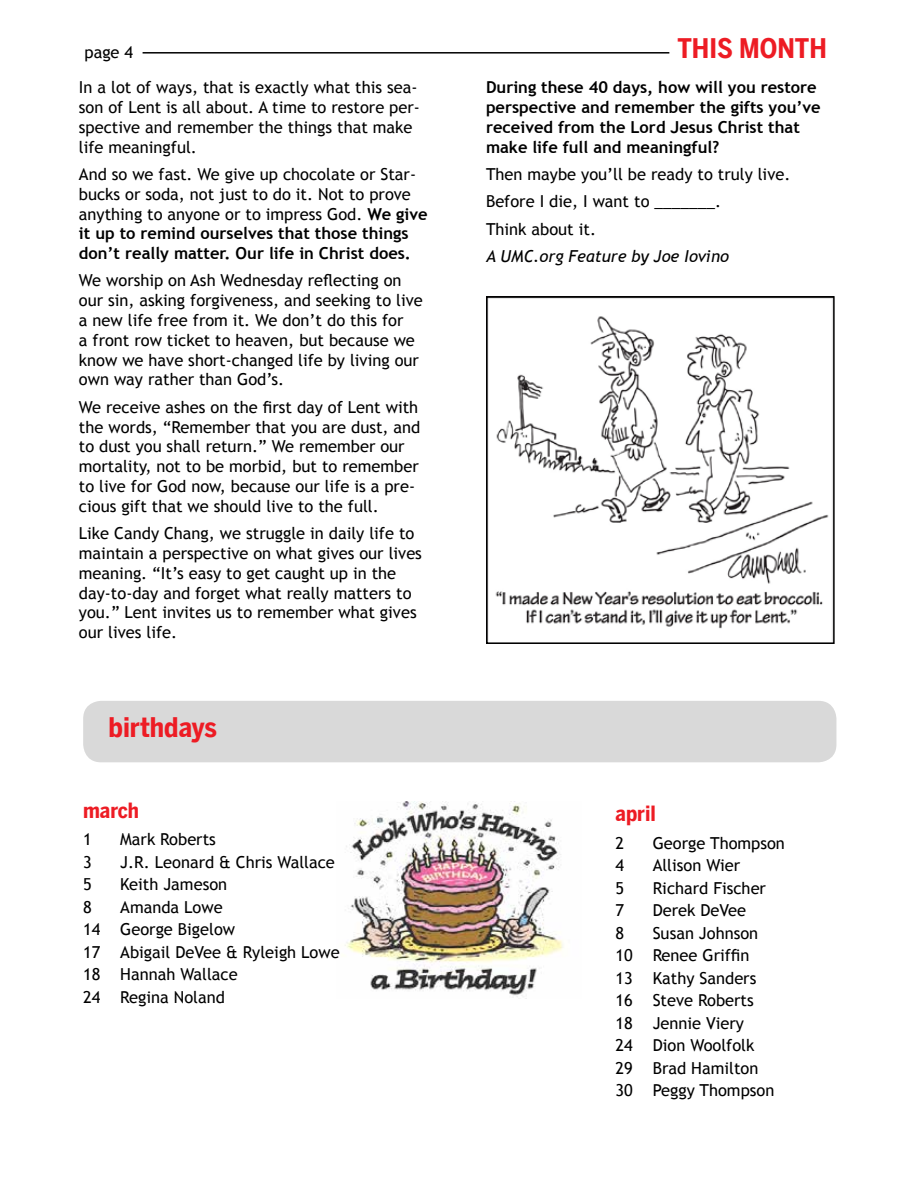
<style>
.page{position:relative;width:918px;height:1188px;background:#fff}
.page>*{position:absolute;margin:0;border:0;box-sizing:border-box;transform-origin:0 0}
.t1{font:700 27px "Benton Sans Cond";color:#ed1c24}
.t2{font:700 21px "Benton Sans Cond";color:#ed1c24}
.t3{font:16.5px/19.8px "Trebuchet MS";color:#000}
.t4{font:700 16.5px/19.8px "Trebuchet MS";color:#000}
.t5{font:italic 16.5px "Trebuchet MS";color:#000}
.s1{font-weight:700}
</style>
<div class="page">
<hr style="left:143px;top:52px;width:526px;height:2px;background:#000">
<img style="left:345px;top:801px;width:218px;height:198px">
<div style="left:83px;top:701px;width:753px;height:61px;background:#d9d9d9;border-radius:18px"></div>
<img style="left:495px;top:316px;width:334px;height:313px">
<div style="left:486px;top:296px;width:349px;height:348px;border:2px solid #000"></div>
<p class="t3" style="left:85px;top:42px;width:50px">page 4</p>
<h1 class="t1" style="left:677px;top:32px;width:151px">THIS MONTH</h1>
<p class="t4" style="left:486px;top:77px;width:336px">During these 40 days, how will you restore perspective and remember the gifts you’ve received from the Lord Jesus Christ that make life full and meaningful?</p>
<p class="t3" style="left:486px;top:161px;width:306px;line-height:27.3px">Then maybe you’ll be ready to truly live.<br>Before I die, I want to _______.<br>Think about it.</p>
<p class="t5" style="left:486px;top:246px;width:244px">A UMC.org Feature by Joe Iovino</p>
<p class="t3" style="left:79px;top:78px;width:343px">In a lot of ways, that is exactly what this sea&shy;son of Lent is all about. A time to restore per&shy;spective and remember the things that make life meaningful.</p>
<p class="t3" style="left:79px;top:164px;width:350px">And so we fast. We give up chocolate or Star&shy;bucks or soda, not just to do it. Not to prove anything to anyone or to impress God. <span class="s1">We give it up to remind ourselves that those things don’t really matter. Our life in Christ does.</span></p>
<p class="t3" style="left:79px;top:271px;width:345px">We worship on Ash Wednesday reflecting on our sin, asking forgiveness, and seeking to live a new life free from it. We don’t do this for<br>a front row ticket to heaven, but because we know we have short-changed life by living our own way rather than God’s.</p>
<p class="t3" style="left:79px;top:397px;width:343px">We receive ashes on the first day of Lent with the words, “Remember that you are dust, and to dust you shall return.” We remember our mortality, not to be morbid, but to remember to live for God now, because our life is a pre&shy;cious gift that we should live to the full.</p>
<p class="t3" style="left:79px;top:524px;width:345px">Like Candy Chang, we struggle in daily life to maintain a perspective on what gives our lives meaning. “It’s easy to get caught up in the day-to-day and forget what really matters to you.” Lent invites us to remember what gives our lives life.</p>
<h1 class="t1" style="left:109px;top:711px;width:110px">birthdays</h1>
<p class="t2" style="left:83px;top:798px;width:57px">march</p>
<p class="t3" style="left:83px;top:830px;width:10px">1</p>
<p class="t3" style="left:120px;top:830px;width:97px">Mark Roberts</p>
<p class="t3" style="left:83px;top:852px;width:10px">3</p>
<p class="t3" style="left:120px;top:852px;width:216px">J.R. Leonard &amp; Chris Wallace</p>
<p class="t3" style="left:83px;top:875px;width:10px">5</p>
<p class="t3" style="left:120px;top:875px;width:108px">Keith Jameson</p>
<p class="t3" style="left:83px;top:897px;width:10px">8</p>
<p class="t3" style="left:83px;top:896px;width:258px;line-height:22.5px;text-indent:37px">Amanda Lowe<br>14 George Bigelow<br>17 Abigail DeVee &amp; Ryleigh Lowe<br>18 Hannah Wallace<br>24 Regina Noland</p>
<p class="t2" style="left:616px;top:801px;width:42px">april</p>
<p class="t3" style="left:616px;top:833px;width:10px">2</p>
<p class="t3" style="left:653px;top:833px;width:134px">George Thompson</p>
<p class="t3" style="left:616px;top:856px;width:10px">4</p>
<p class="t3" style="left:653px;top:856px;width:89px">Allison Wier</p>
<p class="t3" style="left:616px;top:878px;width:10px">5</p>
<p class="t3" style="left:653px;top:878px;width:115px">Richard Fischer</p>
<p class="t3" style="left:616px;top:901px;width:10px">7</p>
<p class="t3" style="left:653px;top:901px;width:95px">Derek DeVee</p>
<p class="t3" style="left:616px;top:923px;width:10px">8</p>
<p class="t3" style="left:616px;top:922px;width:160px;line-height:22.5px;text-indent:37px">Susan Johnson<br>10 Renee Griffin<br>13 Kathy Sanders<br>16 Steve Roberts<br>18 Jennie Viery<br>24 Dion Woolfolk<br>29 Brad Hamilton<br>30 Peggy Thompson</p>
</div>
